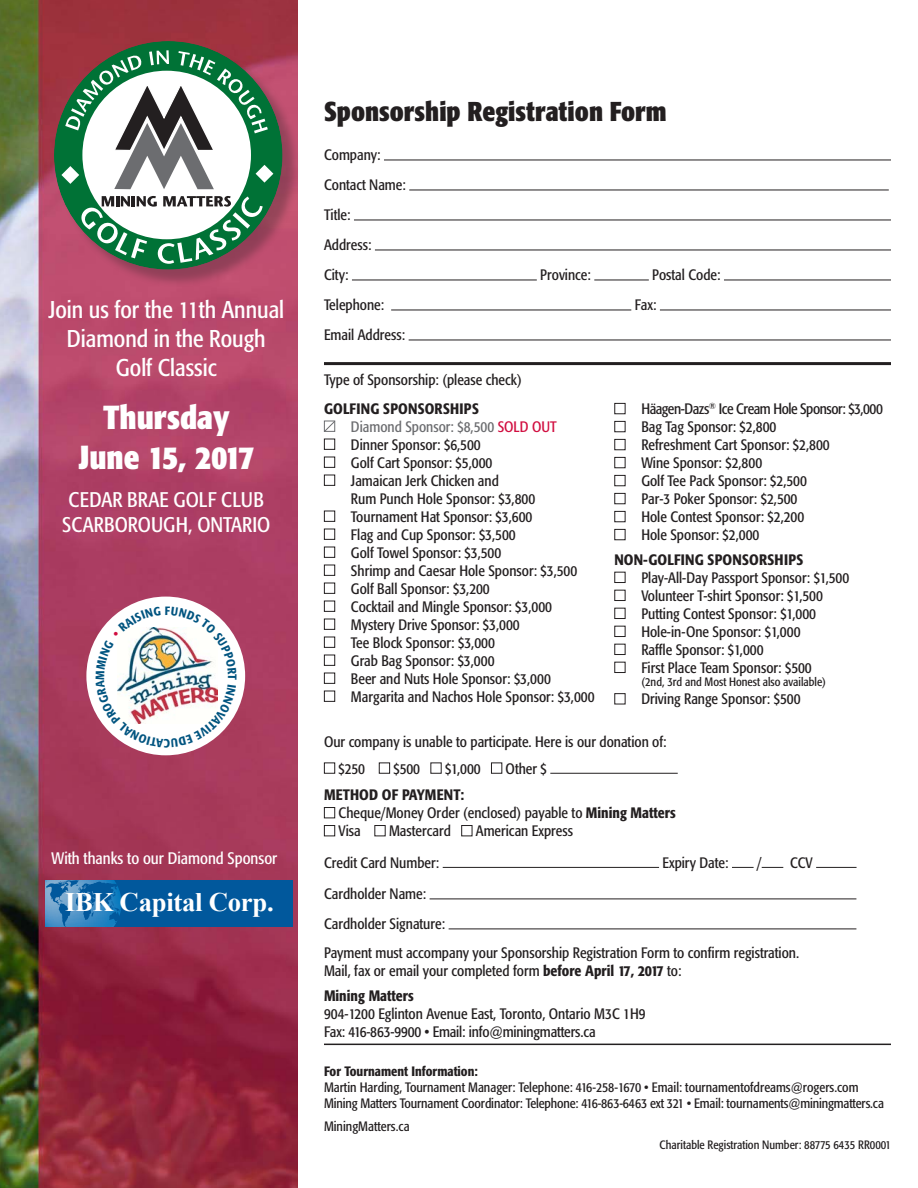
<style>
.page{position:relative;width:918px;height:1188px;background:#fff}
.page>*{position:absolute;margin:0;border:0;box-sizing:border-box;transform-origin:0 0}
.t1{font:700 condensed 33px/39.6px "Formata";color:#fff;text-align:center}
.t2{font:700 condensed 27px "Formata";color:#231f20}
.t3{font:700 26.7px "Times New Roman";letter-spacing:-.01em;color:#fff}
.t4{font:condensed 24px/28.8px "Formata";color:#fff;text-align:center}
.t5{font:condensed 21px "Formata";color:#fff}
.t6{font:condensed 16.5px "Formata";color:#fff}
.t7{font:condensed 15px/18px "Formata";color:#231f20}
.t8{font:500 condensed 15px "Formata";color:#231f20}
.t9{font:condensed 13.5px/16.2px "Formata";letter-spacing:-.01em;color:#231f20}
.t10{font:500 condensed 13.5px "Formata";color:#231f20}
.t11{font:condensed 12px "Formata";color:#231f20}
.s1{font-weight:500}
.s2{color:#6c6d70}
.s3{color:#d10e40}
</style>
<div class="page">
<img style="left:0;top:0;width:297px;height:1188px">
<hr style="left:324px;top:362px;width:567px;height:3px;background:#231f20">
<hr style="left:324px;top:1044px;width:567px;height:1px;background:#231f20">
<hr style="left:384px;top:160px;width:507px;height:1px;background:#231f20">
<hr style="left:409px;top:190px;width:480px;height:1px;background:#231f20">
<hr style="left:354px;top:220px;width:537px;height:1px;background:#231f20">
<hr style="left:375px;top:250px;width:516px;height:1px;background:#231f20">
<hr style="left:352px;top:280px;width:185px;height:1px;background:#231f20">
<hr style="left:594px;top:280px;width:55px;height:1px;background:#231f20">
<hr style="left:724px;top:280px;width:167px;height:1px;background:#231f20">
<hr style="left:391px;top:310px;width:240px;height:1px;background:#231f20">
<hr style="left:660px;top:310px;width:231px;height:1px;background:#231f20">
<hr style="left:409px;top:340px;width:482px;height:1px;background:#231f20">
<div style="left:324px;top:439px;width:11px;height:11px;border:1px solid #231f20"></div>
<div style="left:324px;top:457px;width:11px;height:11px;border:1px solid #231f20"></div>
<div style="left:324px;top:475px;width:11px;height:11px;border:1px solid #231f20"></div>
<div style="left:324px;top:511px;width:11px;height:11px;border:1px solid #231f20"></div>
<div style="left:324px;top:529px;width:11px;height:11px;border:1px solid #231f20"></div>
<div style="left:324px;top:547px;width:11px;height:11px;border:1px solid #231f20"></div>
<div style="left:324px;top:565px;width:11px;height:11px;border:1px solid #231f20"></div>
<div style="left:324px;top:583px;width:11px;height:11px;border:1px solid #231f20"></div>
<div style="left:324px;top:601px;width:11px;height:11px;border:1px solid #231f20"></div>
<div style="left:324px;top:619px;width:11px;height:11px;border:1px solid #231f20"></div>
<div style="left:324px;top:637px;width:11px;height:11px;border:1px solid #231f20"></div>
<div style="left:324px;top:655px;width:11px;height:11px;border:1px solid #231f20"></div>
<div style="left:324px;top:673px;width:11px;height:11px;border:1px solid #231f20"></div>
<div style="left:324px;top:691px;width:11px;height:11px;border:1px solid #231f20"></div>
<div style="left:614px;top:403px;width:12px;height:11px;border:1px solid #231f20"></div>
<div style="left:614px;top:421px;width:12px;height:11px;border:1px solid #231f20"></div>
<div style="left:614px;top:439px;width:12px;height:11px;border:1px solid #231f20"></div>
<div style="left:614px;top:457px;width:12px;height:11px;border:1px solid #231f20"></div>
<div style="left:614px;top:475px;width:12px;height:11px;border:1px solid #231f20"></div>
<div style="left:614px;top:493px;width:12px;height:11px;border:1px solid #231f20"></div>
<div style="left:614px;top:511px;width:12px;height:11px;border:1px solid #231f20"></div>
<div style="left:614px;top:529px;width:12px;height:11px;border:1px solid #231f20"></div>
<div style="left:614px;top:572px;width:12px;height:11px;border:1px solid #231f20"></div>
<div style="left:614px;top:590px;width:12px;height:11px;border:1px solid #231f20"></div>
<div style="left:614px;top:608px;width:12px;height:11px;border:1px solid #231f20"></div>
<div style="left:614px;top:626px;width:12px;height:11px;border:1px solid #231f20"></div>
<div style="left:614px;top:644px;width:12px;height:11px;border:1px solid #231f20"></div>
<div style="left:614px;top:662px;width:12px;height:11px;border:1px solid #231f20"></div>
<div style="left:614px;top:693px;width:12px;height:11px;border:1px solid #231f20"></div>
<div style="left:324px;top:763px;width:11px;height:11px;border:1px solid #231f20"></div>
<div style="left:379px;top:763px;width:11px;height:11px;border:1px solid #231f20"></div>
<div style="left:430px;top:763px;width:12px;height:11px;border:1px solid #231f20"></div>
<div style="left:491px;top:763px;width:11px;height:11px;border:1px solid #231f20"></div>
<hr style="left:550px;top:773px;width:128px;height:1px;background:#231f20">
<div style="left:324px;top:807px;width:11px;height:11px;border:1px solid #231f20"></div>
<div style="left:324px;top:825px;width:11px;height:11px;border:1px solid #231f20"></div>
<div style="left:374px;top:825px;width:12px;height:11px;border:1px solid #231f20"></div>
<div style="left:461px;top:825px;width:11px;height:11px;border:1px solid #231f20"></div>
<hr style="left:443px;top:867px;width:216px;height:1px;background:#231f20">
<svg style="left:732px;top:867px;width:22px;height:1px"></svg>
<svg style="left:762px;top:867px;width:21px;height:1px"></svg>
<hr style="left:816px;top:867px;width:41px;height:1px;background:#231f20">
<hr style="left:430px;top:899px;width:426px;height:1px;background:#231f20">
<hr style="left:449px;top:929px;width:407px;height:1px;background:#231f20">
<div style="left:86px;top:597px;width:159px;height:158px;background:#fff;border-radius:50%"></div>
<div style="left:56px;top:43px;width:245px;height:245px;background:#231f20;opacity:.3"></div>
<div style="left:54px;top:41px;width:229px;height:229px;background:#007236;border-radius:50%"></div>
<div style="left:82px;top:71px;width:169px;height:168px;background:#fff;border-radius:50%"></div>
<svg style="left:80px;top:196px;width:183px;height:68px"></svg>
<svg style="left:61px;top:50px;width:212px;height:139px"></svg>
<div style="left:45px;top:880px;width:248px;height:47px;background:#01589c"></div>
<svg style="left:45px;top:880px;width:77px;height:47px"></svg>
<svg style="left:323px;top:420px;width:13px;height:12px"></svg>
<svg style="left:96px;top:606px;width:141px;height:142px"></svg>
<p class="t4" style="left:48px;top:296px;width:237px">Join us for the 11th Annual<br>Diamond in the Rough<br>Golf Classic</p>
<p class="t1" style="left:78px;top:397px;width:177px">Thursday<br>June 15, 2017</p>
<p class="t5" style="left:69px;top:488px;width:197px">CEDAR BRAE GOLF CLUB</p>
<p class="t5" style="left:62px;top:513px;width:210px">SCARBOROUGH, ONTARIO</p>
<p class="t6" style="left:52px;top:848px;width:227px">With thanks to our Diamond Sponsor</p>
<p class="t3" style="left:65px;top:884px;width:210px">IBK Capital Corp.</p>
<p class="t2" style="left:324px;top:94px;width:344px">Sponsorship Registration Form</p>
<p class="t7" style="left:324px;top:146px;width:58px">Company:</p>
<p class="t7" style="left:324px;top:176px;width:83px">Contact Name:</p>
<p class="t7" style="left:324px;top:206px;width:28px">Title:</p>
<p class="t7" style="left:324px;top:236px;width:49px">Address:</p>
<p class="t7" style="left:324px;top:266px;width:26px">City:</p>
<p class="t7" style="left:540px;top:266px;width:52px">Province:</p>
<p class="t7" style="left:652px;top:266px;width:70px">Postal Code:</p>
<p class="t7" style="left:324px;top:296px;width:62px">Telephone:</p>
<p class="t7" style="left:635px;top:296px;width:23px">Fax:</p>
<p class="t7" style="left:324px;top:326px;width:83px">Email Address:</p>
<p class="t7" style="left:324px;top:371px;width:199px">Type of Sponsorship: (please check)</p>
<p class="t7" style="left:351px;top:400px;width:245px;text-indent:-27px"><span class="s1">GOLFING SPONSORSHIPS<br></span><span class="s2">Diamond Sponsor: $8,500</span> <span class="s3">SOLD OUT<br></span>Dinner Sponsor: $6,500<br>Golf Cart Sponsor: $5,000<br>Jamaican Jerk Chicken and<br>Rum Punch Hole Sponsor: $3,800<br>Tournament Hat Sponsor: $3,600<br>Flag and Cup Sponsor: $3,500<br>Golf Towel Sponsor: $3,500<br>Shrimp and Caesar Hole Sponsor: $3,500<br>Golf Ball Sponsor: $3,200<br>Cocktail and Mingle Sponsor: $3,000<br>Mystery Drive Sponsor: $3,000<br>Tee Block Sponsor: $3,000<br>Grab Bag Sponsor: $3,000<br>Beer and Nuts Hole Sponsor: $3,000<br>Margarita and Nachos Hole Sponsor: $3,000</p>
<p class="t7" style="left:641px;top:400px;width:243px">Häagen-Dazs<sup>®</sup> Ice Cream Hole Sponsor: $3,000<br>Bag Tag Sponsor: $2,800<br>Refreshment Cart Sponsor: $2,800<br>Wine Sponsor: $2,800<br>Golf Tee Pack Sponsor: $2,500<br>Par-3 Poker Sponsor: $2,500<br>Hole Contest Sponsor: $2,200<br>Hole Sponsor: $2,000</p>
<p class="t7" style="left:641px;top:551px;width:209px;text-indent:-27px"><span class="s1">NON-GOLFING SPONSORSHIPS<br></span>Play-All-Day Passport Sponsor: $1,500<br>Volunteer T-shirt Sponsor: $1,500<br>Putting Contest Sponsor: $1,000<br>Hole-in-One Sponsor: $1,000<br>Raffle Sponsor: $1,000<br>First Place Team Sponsor: $500</p>
<p class="t11" style="left:641px;top:675px;width:186px">(2nd, 3rd and Most Honest also available)</p>
<p class="t7" style="left:641px;top:690px;width:161px">Driving Range Sponsor: $500</p>
<p class="t7" style="left:324px;top:733px;width:344px">Our company is unable to participate. Here is our donation of:</p>
<p class="t7" style="left:339px;top:759px;width:28px">$250</p>
<p class="t7" style="left:393px;top:759px;width:28px">$500</p>
<p class="t7" style="left:445px;top:759px;width:37px">$1,000</p>
<p class="t7" style="left:506px;top:759px;width:43px">Other $</p>
<p class="t8" style="left:324px;top:786px;width:142px">METHOD OF PAYMENT:</p>
<p class="t7" style="left:339px;top:804px;width:339px">Cheque/Money Order (enclosed) payable to <span class="s1">Mining Matters</span></p>
<p class="t7" style="left:339px;top:822px;width:24px">Visa</p>
<p class="t7" style="left:389px;top:822px;width:64px">Mastercard</p>
<p class="t7" style="left:476px;top:822px;width:99px">American Express</p>
<p class="t7" style="left:324px;top:854px;width:117px">Credit Card Number:</p>
<p class="t7" style="left:662px;top:854px;width:68px">Expiry Date:</p>
<p class="t7" style="left:757px;top:854px;width:6px">/</p>
<p class="t7" style="left:790px;top:854px;width:24px">CCV</p>
<p class="t7" style="left:324px;top:885px;width:104px">Cardholder Name:</p>
<p class="t7" style="left:324px;top:915px;width:123px">Cardholder Signature:</p>
<p class="t7" style="left:324px;top:944px;width:477px">Payment must accompany your Sponsorship Registration Form to confirm registration.</p>
<p class="t7" style="left:324px;top:962px;width:359px">Mail, fax or email your completed form <span class="s1">before April 17, 2017</span> to:</p>
<p class="t8" style="left:324px;top:986px;width:91px">Mining Matters</p>
<p class="t7" style="left:324px;top:1005px;width:323px">904-1200 Eglinton Avenue East, Toronto, Ontario M3C 1H9</p>
<p class="t7" style="left:324px;top:1023px;width:273px">Fax: 416-863-9900 • Email: info@miningmatters.ca</p>
<p class="t10" style="left:324px;top:1063px;width:155px">For Tournament Information:</p>
<p class="t9" style="left:324px;top:1079px;width:561px">Martin Harding, Tournament Manager: Telephone: 416-258-1670 • Email: tournamentofdreams@rogers.com<br>Mining Matters Tournament Coordinator: Telephone: 416-863-6463 ext 321 • Email: tournaments@miningmatters.ca</p>
<p class="t9" style="left:324px;top:1119px;width:87px">MiningMatters.ca</p>
<p class="t11" style="left:660px;top:1138px;width:233px">Charitable Registration Number: 88775 6435 RR0001</p>
</div>
